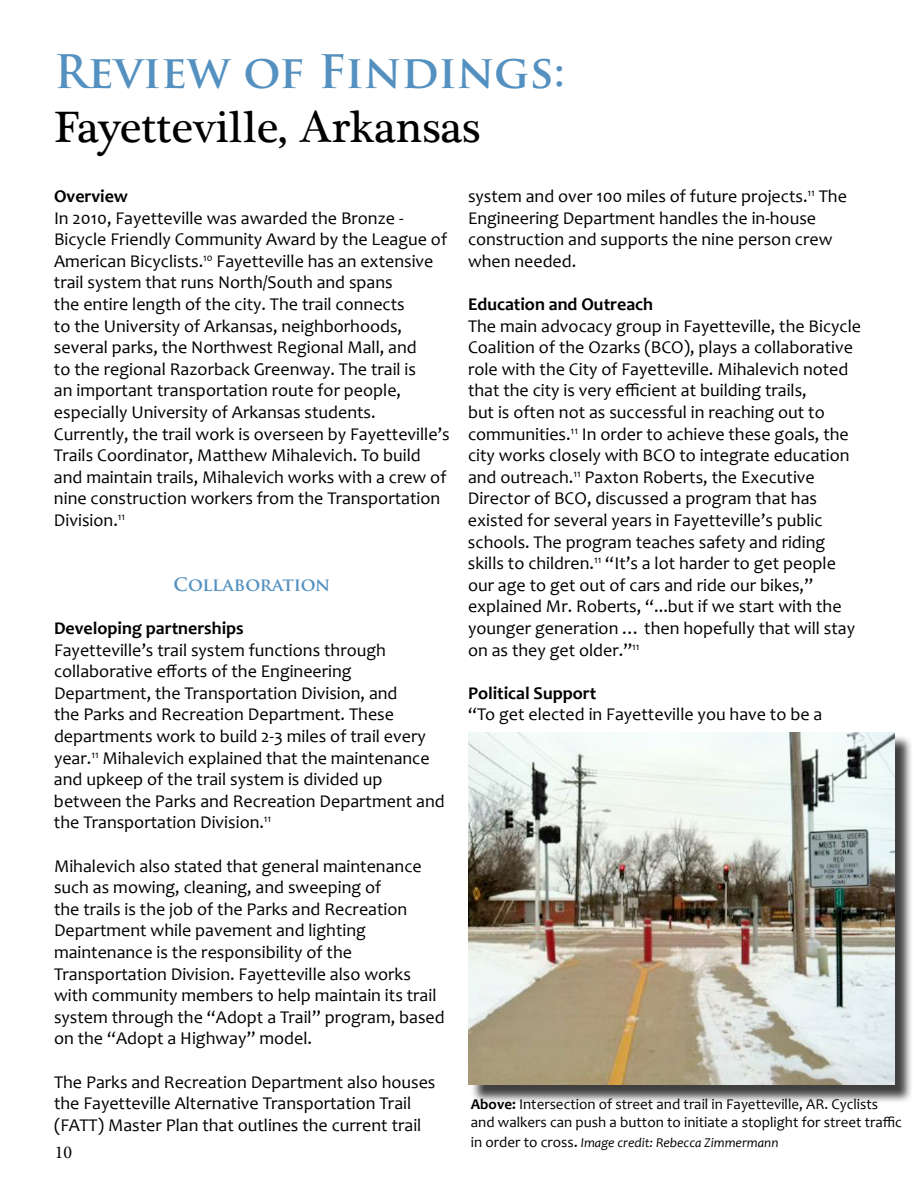
<style>
.page{position:relative;width:918px;height:1188px;background:#fff}
.page>*{position:absolute;margin:0;border:0;box-sizing:border-box;transform-origin:0 0}
.t1{font:45px "Plantagenet Cherokee";color:#000}
.t2{font:700 45px "Trajan Pro";color:#5491c0}
.t3{font:18px/21.6px "Candara";color:#000}
.t4{font:700 18px "Candara";color:#000}
.t5{font:700 18px "Trajan Pro";color:#5491c0}
.t6{font:18px "Minion Pro";color:#000}
.t7{font:15px/18px "Candara";color:#000}
.t8{font:italic 13.5px "Candara";color:#000}
.s1{font-weight:700}
.s2{font-style:normal;font-size:15px}
.s3{font-style:normal;font-size:16.5px}
</style>
<div class="page">
<div style="left:470px;top:735px;width:443px;height:369px;background:#000;opacity:.75"></div>
<img style="left:468px;top:733px;width:427px;height:352px">
<h1 class="t2" style="left:54px;top:43px;width:513px">Review of Findings:</h1>
<h1 class="t1" style="left:54px;top:99px;width:428px">Fayetteville, Arkansas</h1>
<p class="t4" style="left:54px;top:185px;width:76px">Overview</p>
<p class="t3" style="left:54px;top:207px;width:397px">In 2010, Fayetteville was awarded the Bronze - Bicycle Friendly Community Award by the League of American Bicyclists.<sup>10</sup> Fayetteville has an extensive trail system that runs North/South and spans<br>the entire length of the city. The trail connects<br>to the University of Arkansas, neighborhoods, several parks, the Northwest Regional Mall, and<br>to the regional Razorback Greenway. The trail is<br>an important transportation route for people, especially University of Arkansas students.<br>Currently, the trail work is overseen by Fayetteville’s Trails Coordinator, Matthew Mihalevich. To build and maintain trails, Mihalevich works with a crew of nine construction workers from the Transportation Division.<sup>11</sup></p>
<p class="t5" style="left:174px;top:573px;width:158px">Collaboration</p>
<p class="t4" style="left:54px;top:617px;width:191px">Developing partnerships</p>
<p class="t3" style="left:54px;top:639px;width:392px">Fayetteville’s trail system functions through collaborative efforts of the Engineering Department, the Transportation Division, and<br>the Parks and Recreation Department. These departments work to build 2-3 miles of trail every year.<sup>11</sup> Mihalevich explained that the maintenance and upkeep of the trail system is divided up between the Parks and Recreation Department and the Transportation Division.<sup>11</sup></p>
<p class="t3" style="left:54px;top:855px;width:392px">Mihalevich also stated that general maintenance such as mowing, cleaning, and sweeping of<br>the trails is the job of the Parks and Recreation Department while pavement and lighting maintenance is the responsibility of the Transportation Division. Fayetteville also works with community members to help maintain its trail system through the “Adopt a Trail” program, based on the “Adopt a Highway” model.</p>
<p class="t3" style="left:54px;top:1071px;width:383px">The Parks and Recreation Department also houses the Fayetteville Alternative Transportation Trail (FATT) Master Plan that outlines the current trail</p>
<p class="t6" style="left:55px;top:1140px;width:19px">10</p>
<p class="t3" style="left:468px;top:185px;width:380px">system and over 100 miles of future projects.<sup>11</sup> The Engineering Department handles the in-house construction and supports the nine person crew when needed.</p>
<p class="t4" style="left:468px;top:293px;width:187px">Education and Outreach</p>
<p class="t3" style="left:468px;top:315px;width:395px">The main advocacy group in Fayetteville, the Bicycle Coalition of the Ozarks (BCO), plays a collaborative role with the City of Fayetteville. Mihalevich noted that the city is very efficient at building trails,<br>but is often not as successful in reaching out to communities.<sup>11</sup> In order to achieve these goals, the city works closely with BCO to integrate education and outreach.<sup>11</sup> Paxton Roberts, the Executive Director of BCO, discussed a program that has existed for several years in Fayetteville’s public schools. The program teaches safety and riding skills to children.<sup>11</sup> “It’s a lot harder to get people our age to get out of cars and ride our bikes,” explained Mr. Roberts, “...but if we start with the younger generation … then hopefully that will stay on as they get older.”<sup>11</sup></p>
<p class="t4" style="left:468px;top:682px;width:130px">Political Support</p>
<p class="t3" style="left:468px;top:704px;width:356px">“To get elected in Fayetteville you have to be a</p>
<p class="t7" style="left:471px;top:1095px;width:433px"><span class="s1">Above:</span> Intersection of street and trail in Fayetteville, AR. Cyclists and walkers can push a button to initiate a stoplight for street traffic</p>
<p class="t8" style="left:471px;top:1134px;width:309px"><span class="s2">in order to cross</span><span class="s3">.</span> Image credit: Rebecca Zimmermann</p>
</div>
